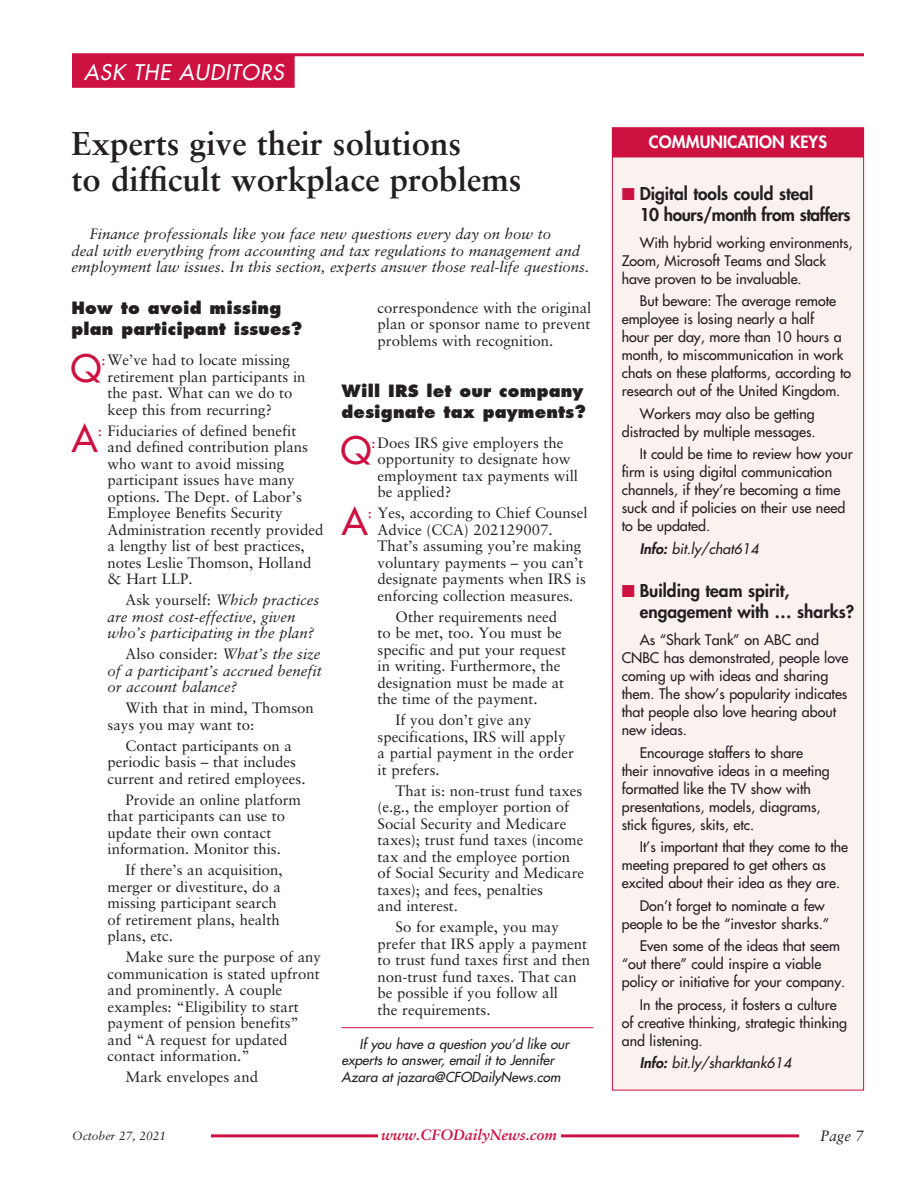
<style>
.page{position:relative;width:918px;height:1188px;background:#fff}
.page>*{position:absolute;margin:0;border:0;box-sizing:border-box;transform-origin:0 0}
.Q_As{font:36.9px "Futura";color:#cd1141}
.Major_Headline{font:700 33px/36px "Sabon";color:#231f20}
.Department_Head{font:italic 21px "Futura";letter-spacing:.05em;color:#fff}
._7__Sidebar_headline{font:800 17.25px/21px "Futura";letter-spacing:-.025em;color:#231f20}
._7__Sidebar_headline-2{font:800 17.25px/21px "Futura";color:#231f20}
.Q_A_subhead{font:800 16.5px/21px "Futura";letter-spacing:.01em;color:#231f20}
._9__sidebar_cap{font:800 16.5px "Futura";letter-spacing:.005em;color:#fff}
.Q_A_copy{font:15px/16.5px "Sabon";color:#231f20}
.Q_As-2{font:15px/16.5px "Sabon";color:#231f20}
.Q_A_copy-2{font:italic 15px/16.5px "Sabon";color:#231f20}
.t1{font:italic 700 15px "Sabon";color:#cd1141}
._5__Sidebar_Copy{font:14.25px/18px "Futura";color:#231f20}
._6a_Sidebar_Source{font:italic 14.25px "Futura";color:#231f20}
.t2{font:italic 13.5px/16.5px "Futura";color:#231f20}
.t3{font:italic 12px "Sabon";color:#231f20}
.s1{color:#cd1141}
.s2{font-style:normal}
.s3{font-weight:800}
</style>
<div class="page">
<div style="left:72px;top:55px;width:223px;height:33px;background:#cd1141"></div>
<hr style="left:72px;top:53px;width:792px;height:3px;background:#cd1141">
<div style="left:612px;top:128px;width:252px;height:962px;background:#fbf1ef"></div>
<div style="left:612px;top:127px;width:252px;height:30px;background:#cd1141"></div>
<hr style="left:72px;top:1134px;width:792px;height:3px;background:#cd1141">
<div style="left:800px;top:1120px;width:64px;height:30px;background:#fff"></div>
<div style="left:72px;top:1120px;width:138px;height:31px;background:#fff"></div>
<hr style="left:342px;top:1027px;width:251px;height:1px;background:#cd1141">
<div style="left:378px;top:1123px;width:182px;height:21px;background:#fff"></div>
<p class="Department_Head" style="left:84px;top:59px;width:201px">ASK THE AUDITORS</p>
<p class="Major_Headline" style="left:72px;top:125px;width:452px">Experts give their solutions<br>to difficult workplace problems</p>
<p class="Q_A_copy-2" style="left:72px;top:226px;width:519px;text-indent:18px">Finance professionals like you face new questions every day on how to<br>deal with everything from accounting and tax regulations to management and employment law issues. In this section, experts answer those real-life questions.</p>
<p class="Q_A_subhead" style="left:72px;top:298px;width:232px">How to avoid missing plan participant issues?</p>
<p class="Q_As" style="left:71px;top:345px;width:32px">Q</p>
<p class="Q_As-2" style="left:108px;top:352px;width:199px;text-indent:-6px"><span class="s1">:</span>We’ve had to locate missing retirement plan participants in the past. What can we do to keep this from recurring?</p>
<p class="Q_As" style="left:72px;top:416px;width:27px">A</p>
<p class="Q_As-2" style="left:108px;top:422px;width:217px;text-indent:-10px"><span class="s1">:</span> --Fiduciaries of defined benefit and defined contribution plans who want to avoid missing participant issues have many options. The Dept. of Labor’s<br>Employee Benefits Security<br>Administration recently provided a lengthy list of best practices, notes Leslie Thomson, Holland &amp; Hart LLP.</p>
<p class="Q_A_copy-2" style="left:108px;top:592px;width:213px;text-indent:18px"><span class="s2">Ask yourself:</span> Which practices are most cost-effective, given who’s participating in the plan?</p>
<p class="Q_A_copy-2" style="left:108px;top:646px;width:216px;text-align:justify;text-indent:18px"><span class="s2">Also consider:</span> What’s the size of a participant’s accrued benefit or account balance?</p>
<p class="Q_A_copy" style="left:108px;top:700px;width:208px;text-indent:18px">With that in mind, Thomson says you may want to:</p>
<p class="Q_A_copy" style="left:108px;top:737px;width:199px;text-indent:18px">Contact participants on a periodic basis – that includes current and retired employees.</p>
<p class="Q_A_copy" style="left:108px;top:791px;width:195px;text-indent:18px">Provide an online platform that participants can use to update their own contact information. Monitor this.</p>
<p class="Q_A_copy" style="left:108px;top:862px;width:177px;text-indent:18px">If there’s an acquisition, merger or divestiture, do a missing participant search of retirement plans, health plans, etc.</p>
<p class="Q_A_copy" style="left:108px;top:949px;width:215px;text-indent:18px">Make sure the purpose of any communication is stated upfront and prominently. A couple examples: “Eligibility to start payment of pension benefits” and “A request for updated contact information.”</p>
<p class="Q_A_copy" style="left:126px;top:1069px;width:134px">Mark envelopes and</p>
<p class="Q_A_copy" style="left:378px;top:299px;width:215px;text-align:justify">correspondence with the original plan or sponsor name to prevent problems with recognition.</p>
<p class="Q_A_subhead" style="left:342px;top:380px;width:246px">Will IRS let our company designate tax payments?</p>
<p class="Q_As" style="left:341px;top:427px;width:32px">Q</p>
<p class="Q_As-2" style="left:378px;top:434px;width:202px;text-indent:-6px"><span class="s1">:</span>Does IRS give employers the opportunity to designate how employment tax payments will be applied?</p>
<p class="Q_As" style="left:342px;top:498px;width:27px">A</p>
<p class="Q_As-2" style="left:378px;top:505px;width:212px;text-indent:-10px"><span class="s1">:</span> --Yes, according to Chief Counsel<br>Advice (CCA) 202129007.<br>That’s assuming you’re making voluntary payments – you can’t designate payments when IRS is enforcing collection measures.</p>
<p class="Q_A_copy" style="left:378px;top:608px;width:190px;text-indent:18px">Other requirements need to be met, too. You must be specific and put your request in writing. Furthermore, the designation must be made at the time of the payment.</p>
<p class="Q_A_copy" style="left:378px;top:712px;width:198px;text-indent:18px">If you don’t give any specifications, IRS will apply a partial payment in the order it prefers.</p>
<p class="Q_A_copy" style="left:378px;top:782px;width:208px;text-indent:18px">That is: non-trust fund taxes (e.g., the employer portion of<br>Social Security and Medicare taxes); trust fund taxes (income tax and the employee portion of Social Security and Medicare taxes); and fees, penalties<br>and interest.</p>
<p class="Q_A_copy" style="left:378px;top:919px;width:214px;text-indent:18px">So for example, you may prefer that IRS apply a payment to trust fund taxes first and then non-trust fund taxes. That can be possible if you follow all<br>the requirements.</p>
<p class="t2" style="left:342px;top:1036px;width:229px;text-indent:18px">If you have a question you’d like our experts to answer, email it to Jennifer<br>Azara at jazara@CFODailyNews.com</p>
<p class="_9__sidebar_cap" style="left:649px;top:132px;width:180px">COMMUNICATION KEYS</p>
<p class="_7__Sidebar_headline" style="left:640px;top:183px;width:212px;text-indent:-18px"><span class="s1">■</span> Digital tools could steal<br>10 hours/month from staffers</p>
<p class="_5__Sidebar_Copy" style="left:622px;top:234px;width:232px;text-indent:18px">With hybrid working environments,<br>Zoom, Microsoft Teams and Slack have proven to be invaluable.</p>
<p class="_5__Sidebar_Copy" style="left:622px;top:292px;width:231px;text-indent:18px">But beware: The average remote employee is losing nearly a half<br>hour per day, more than 10 hours a month, to miscommunication in work chats on these platforms, according to research out of the United Kingdom.</p>
<p class="_5__Sidebar_Copy" style="left:622px;top:405px;width:196px;text-align:right">Workers may also be getting distracted by multiple messages.</p>
<p class="_5__Sidebar_Copy" style="left:622px;top:445px;width:233px;text-indent:18px">It could be time to review how your firm is using digital communication channels, if they’re becoming a time suck and if policies on their use need to be updated.</p>
<p class="_6a_Sidebar_Source" style="left:640px;top:540px;width:120px"><span class="s3">Info:</span> bit.ly/chat614</p>
<p class="_7__Sidebar_headline-2" style="left:640px;top:580px;width:216px;text-indent:-18px"><span class="s1">■</span> Building team spirit, engagement with … sharks?</p>
<p class="_5__Sidebar_Copy" style="left:622px;top:631px;width:228px;text-indent:18px">As “Shark Tank” on ABC and<br>CNBC has demonstrated, people love coming up with ideas and sharing them. The show’s popularity indicates that people also love hearing about new ideas.</p>
<p class="_5__Sidebar_Copy" style="left:622px;top:744px;width:210px;text-indent:18px">Encourage staffers to share their innovative ideas in a meeting formatted like the TV show with presentations, models, diagrams, stick figures, skits, etc.</p>
<p class="_5__Sidebar_Copy" style="left:622px;top:838px;width:228px;text-indent:18px">It’s important that they come to the meeting prepared to get others as excited about their idea as they are.</p>
<p class="_5__Sidebar_Copy" style="left:622px;top:897px;width:209px;text-indent:18px">Don’t forget to nominate a few people to be the “investor sharks.”</p>
<p class="_5__Sidebar_Copy" style="left:622px;top:937px;width:225px;text-indent:18px">Even some of the ideas that seem “out there” could inspire a viable policy or initiative for your company.</p>
<p class="_5__Sidebar_Copy" style="left:622px;top:996px;width:227px;text-indent:18px">In the process, it fosters a culture of creative thinking, strategic thinking and listening.</p>
<p class="_6a_Sidebar_Source" style="left:640px;top:1054px;width:153px"><span class="s3">Info:</span> bit.ly/sharktank614</p>
<p class="t1" style="left:381px;top:1125px;width:177px">www.CFODailyNews.com</p>
<p class="t3" style="left:72px;top:1129px;width:96px">October 27, 2021</p>
<p class="Q_A_copy-2" style="left:820px;top:1128px;width:45px">Page 7</p>
</div>
